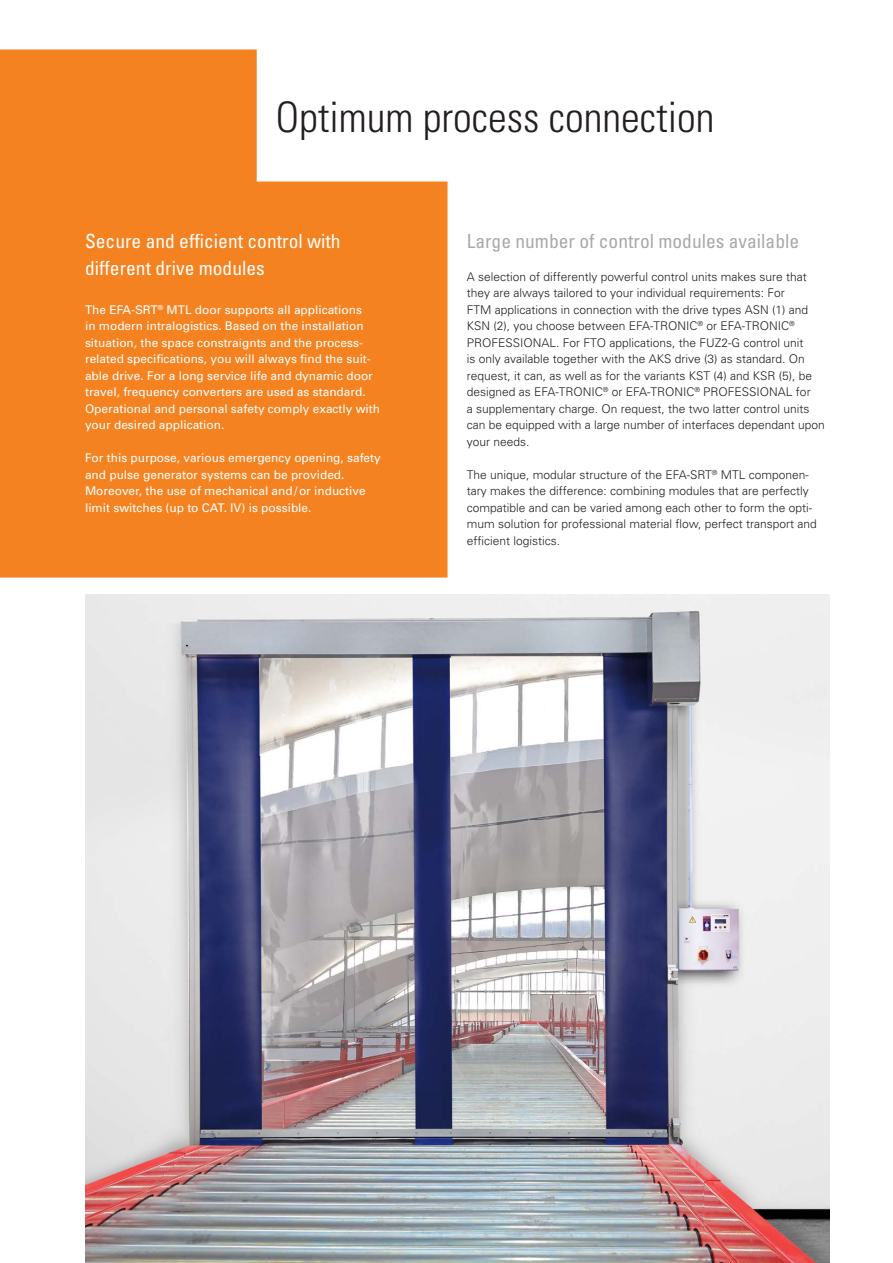
<style>
.page{position:relative;width:893px;height:1263px;background:#fff}
.page>*{position:absolute;margin:0;border:0;box-sizing:border-box;transform-origin:0 0}
.t1{font:300 condensed 42px "Univers";color:#231f20}
.t2{font:condensed 19.5px/27.5px "Univers";color:#fff}
.t3{font:condensed 19.5px "Univers";color:#a8a9ad}
.t4{font:300 12px/16.5px "Univers";color:#231f20}
.t5{font:12px/16.5px "Univers";color:#fff}
</style>
<div class="page">
<svg style="left:0;top:50px;width:448px;height:528px;background:#f68f38"></svg>
<img style="left:85px;top:594px;width:744px;height:669px">
<h1 class="t1" style="left:276px;top:92px;width:440px">Optimum process connection</h1>
<h2 class="t2" style="left:85px;top:226px;width:257px">Secure and efficient control with different drive modules</h2>
<p class="t5" style="left:85px;top:301px;width:297px">The EFA-SRT<sup>®</sup> MTL door supports all applications<br>in modern intralogistics. Based on the installation situation, the space constraignts and the process&shy;related specifications, you will always find the suit&shy;able drive. For a long service life and dynamic door travel, frequency converters are used as standard.<br>Operational and personal safety comply exactly with your desired application.</p>
<p class="t5" style="left:85px;top:449px;width:297px">For this purpose, various emergency opening, safety and pulse generator systems can be provided.<br>Moreover, the use of mechanical and/or inductive limit switches (up to CAT. IV) is possible.</p>
<h2 class="t3" style="left:467px;top:228px;width:334px">Large number of control modules available</h2>
<p class="t4" style="left:467px;top:268px;width:360px">A selection of differently powerful control units makes sure that they are always tailored to your individual requirements: For<br>FTM applications in connection with the drive types ASN (1) and KSN (2), you choose between EFA-TRONIC<sup>®</sup> or EFA-TRONIC<sup>® </sup>PROFESSIONAL. For FTO applications, the FUZ2-G control unit<br>is only available together with the AKS drive (3) as standard. On request, it can, as well as for the variants KST (4) and KSR (5), be designed as EFA-TRONIC<sup>®</sup> or EFA-TRONIC<sup>®</sup> PROFESSIONAL for<br>a supplementary charge. On request, the two latter control units can be equipped with a large number of interfaces dependant upon your needs.</p>
<p class="t4" style="left:467px;top:466px;width:352px">The unique, modular structure of the EFA-SRT<sup>®</sup> MTL componen&shy;tary makes the difference: combining modules that are perfectly compatible and can be varied among each other to form the opti&shy;mum solution for professional material flow, perfect transport and efficient logistics.</p>
</div>
